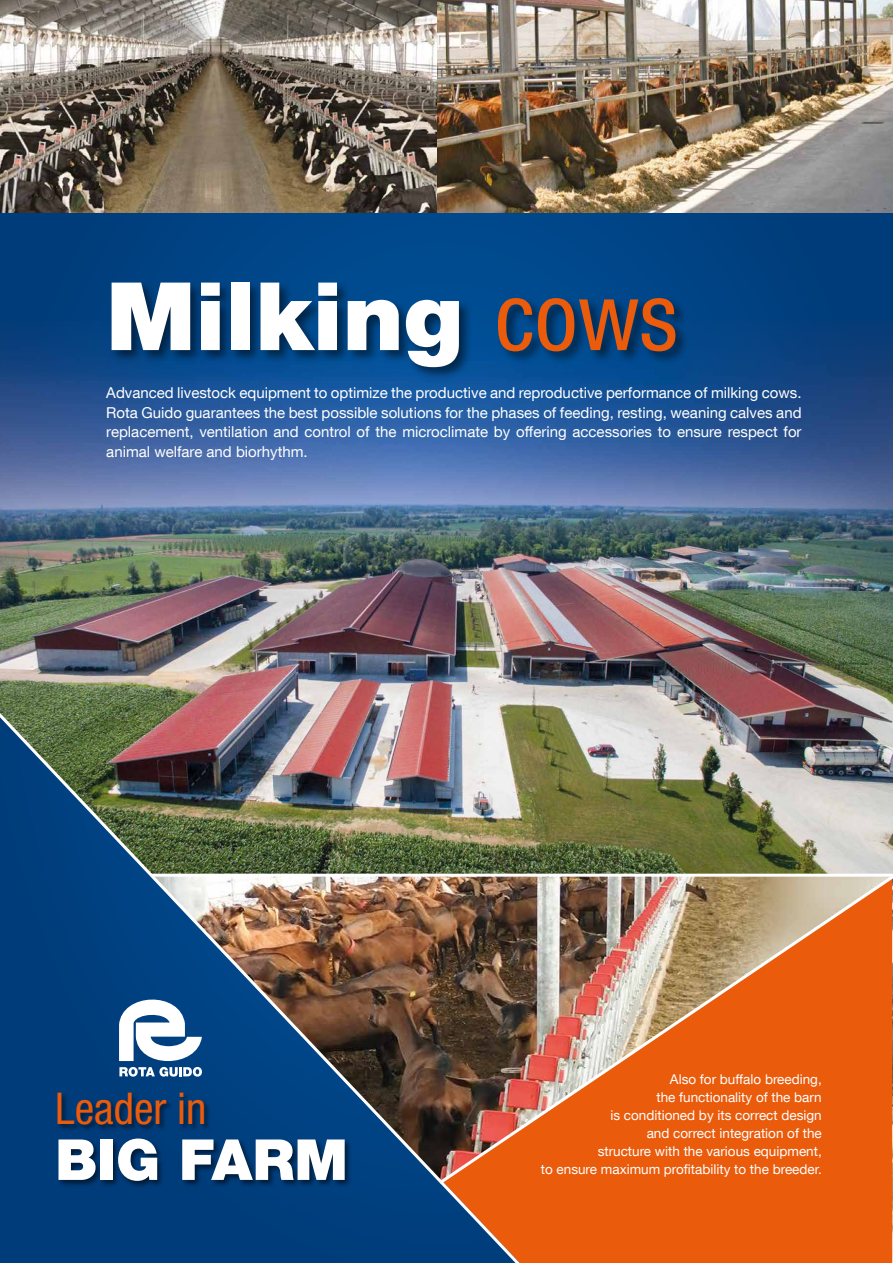
<style>
.page{position:relative;width:893px;height:1263px;background:#fff}
.page>*{position:absolute;margin:0;border:0;box-sizing:border-box;transform-origin:0 0}
.t1{font:900 94.5px "Helvetica Neue LT Com";color:#fff}
.t2{font:900 56.55px "Helvetica Neue LT Std";color:#fff}
.t3{font:condensed 43.95px "Helvetica Neue LT Std";color:#ea5b0b}
.t4{font:15px/19.5px "Helvetica Neue LT Com";color:#fff;text-align:justify}
.t5{font:13.5px/18px "Helvetica Neue LT Com";color:#fff;text-align:right}
.s1{font-weight:400;font-stretch:condensed;color:#ea5b0b}
</style>
<div class="page">
<div style="left:0;top:0;width:893px;height:1263px;background:linear-gradient(to right,#034483,#034584)"></div>
<div style="left:538px;top:1187px;width:354px;height:76px;background:#ea5b0b"></div>
<img style="left:0;top:320px;width:893px;height:552px">
<hr style="left:892px;top:876px;width:1px;height:387px;background:#ea5b0b">
<img style="left:0;top:0;width:893px;height:212px">
<div style="left:110px;top:280px;width:579px;height:101px;background:#000;opacity:.5"></div>
<img style="left:0;top:646px;width:538px;height:617px">
<img style="left:436px;top:872px;width:457px;height:315px">
<hr style="left:151px;top:874px;width:742px;height:3px;background:#fff">
<h1 class="t1" style="left:106px;top:259px;width:573px">Milking <span class="s1">cows</span></h1>
<p class="t4" style="left:106px;top:383px;width:697px">Advanced livestock equipment to optimize the productive and reproductive performance of milking cows.<br>Rota Guido guarantees the best possible solutions for the phases of feeding, resting, weaning calves and replacement, ventilation and control of the microclimate by offering accessories to ensure respect for animal welfare and biorhythm.</p>
<h3 class="t3" style="left:55px;top:1083px;width:153px">Leader in</h3>
<h2 class="t2" style="left:55px;top:1126px;width:294px">BIG FARM</h2>
<p class="t5" style="left:541px;top:1070px;width:282px">Also for buffalo breeding,<br>the functionality of the barn<br>is conditioned by its correct design<br>and correct integration of the<br>structure with the various equipment,<br>to ensure maximum profitability to the breeder.</p>
</div>
